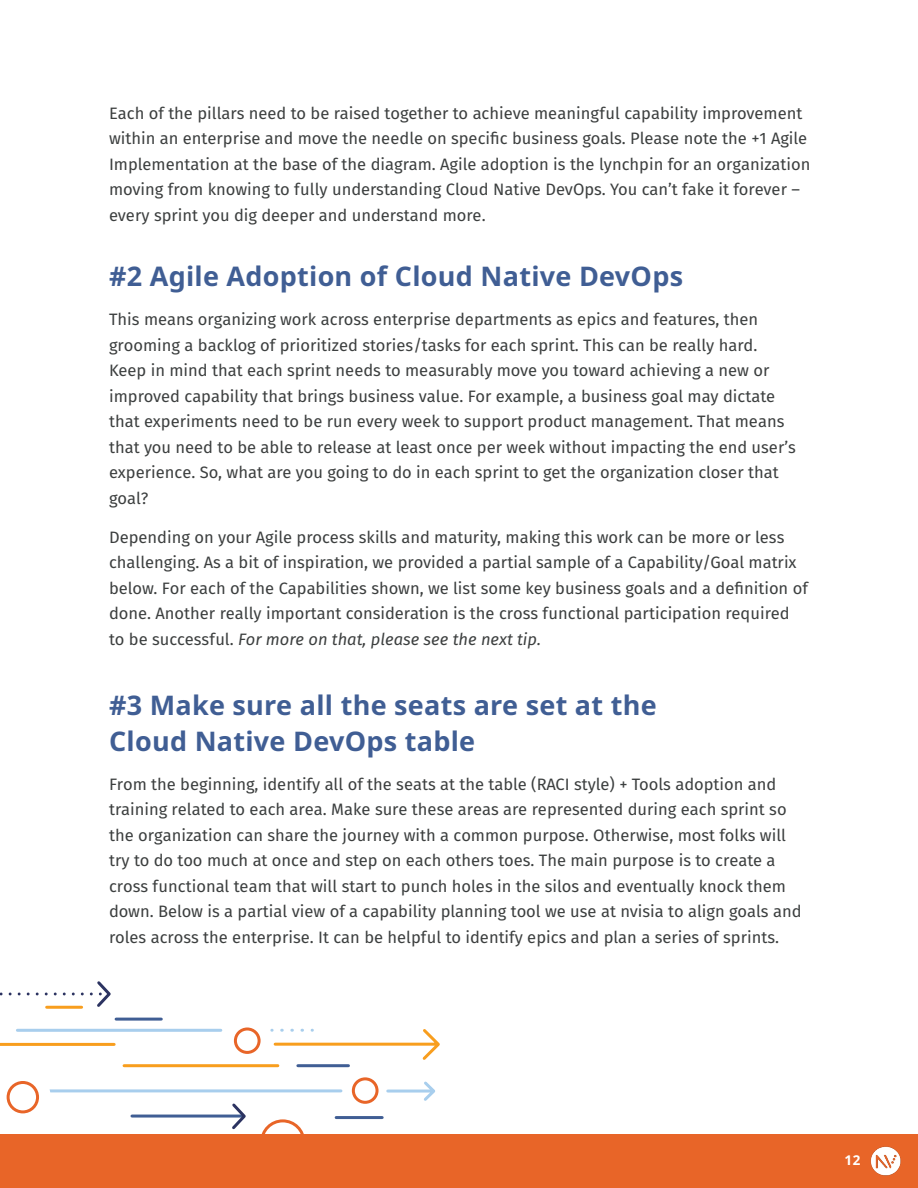
<style>
.page{position:relative;width:918px;height:1188px;background:#fff}
.page>*{position:absolute;margin:0;border:0;box-sizing:border-box;transform-origin:0 0}
.Body_Basic{font:700 27px/36px "Noto Sans";letter-spacing:.01em;color:#405e94}
.Body_Basic-2{font:16.5px/25.5px "Fira Sans";color:#3c3f3f}
.t1{font:700 13.5px "Noto Sans";color:#fff}
.s1{font-style:italic}
</style>
<div class="page">
<div style="left:0;top:1134px;width:918px;height:54px;background:#e86528"></div>
<img style="left:870px;top:1146px;width:31px;height:30px">
<svg style="left:1px;top:981px;width:110px;height:28px"></svg>
<hr style="left:47px;top:1006px;width:35px;height:3px;background:#f89e1e">
<svg style="left:1px;top:1018px;width:439px;height:116px"></svg>
<p class="Body_Basic-2" style="left:109px;top:100px;width:703px">Each of the pillars need to be raised together to achieve meaningful capability improvement within an enterprise and move the needle on specific business goals. Please note the +1 Agile Implementation at the base of the diagram. Agile adoption is the lynchpin for an organization moving from knowing to fully understanding Cloud Native DevOps. You can’t fake it forever – every sprint you dig deeper and understand more.</p>
<p class="Body_Basic" style="left:109px;top:259px;width:576px">#2 Agile Adoption of Cloud Native DevOps</p>
<p class="Body_Basic-2" style="left:109px;top:307px;width:688px">This means organizing work across enterprise departments as epics and features, then grooming a backlog of prioritized stories/tasks for each sprint. This can be really hard.<br>Keep in mind that each sprint needs to measurably move you toward achieving a new or improved capability that brings business value. For example, a business goal may dictate that experiments need to be run every week to support product management. That means that you need to be able to release at least once per week without impacting the end user’s experience. So, what are you going to do in each sprint to get the organization closer that goal?</p>
<p class="Body_Basic-2" style="left:109px;top:524px;width:700px">Depending on your Agile process skills and maturity, making this work can be more or less challenging. As a bit of inspiration, we provided a partial sample of a Capability/Goal matrix below. For each of the Capabilities shown, we list some key business goals and a definition of done. Another really important consideration is the cross functional participation required to be successful. <span class="s1">For more on that, please see the next tip.</span></p>
<p class="Body_Basic" style="left:109px;top:687px;width:549px">#3 Make sure all the seats are set at the<br>Cloud Native DevOps table</p>
<p class="Body_Basic-2" style="left:109px;top:771px;width:694px">From the beginning, identify all of the seats at the table (RACI style) + Tools adoption and training related to each area. Make sure these areas are represented during each sprint so the organization can share the journey with a common purpose. Otherwise, most folks will try to do too much at once and step on each others toes. The main purpose is to create a cross functional team that will start to punch holes in the silos and eventually knock them down. Below is a partial view of a capability planning tool we use at nvisia to align goals and roles across the enterprise. It can be helpful to identify epics and plan a series of sprints.</p>
<p class="t1" style="left:845px;top:1151px;width:17px">12</p>
</div>
